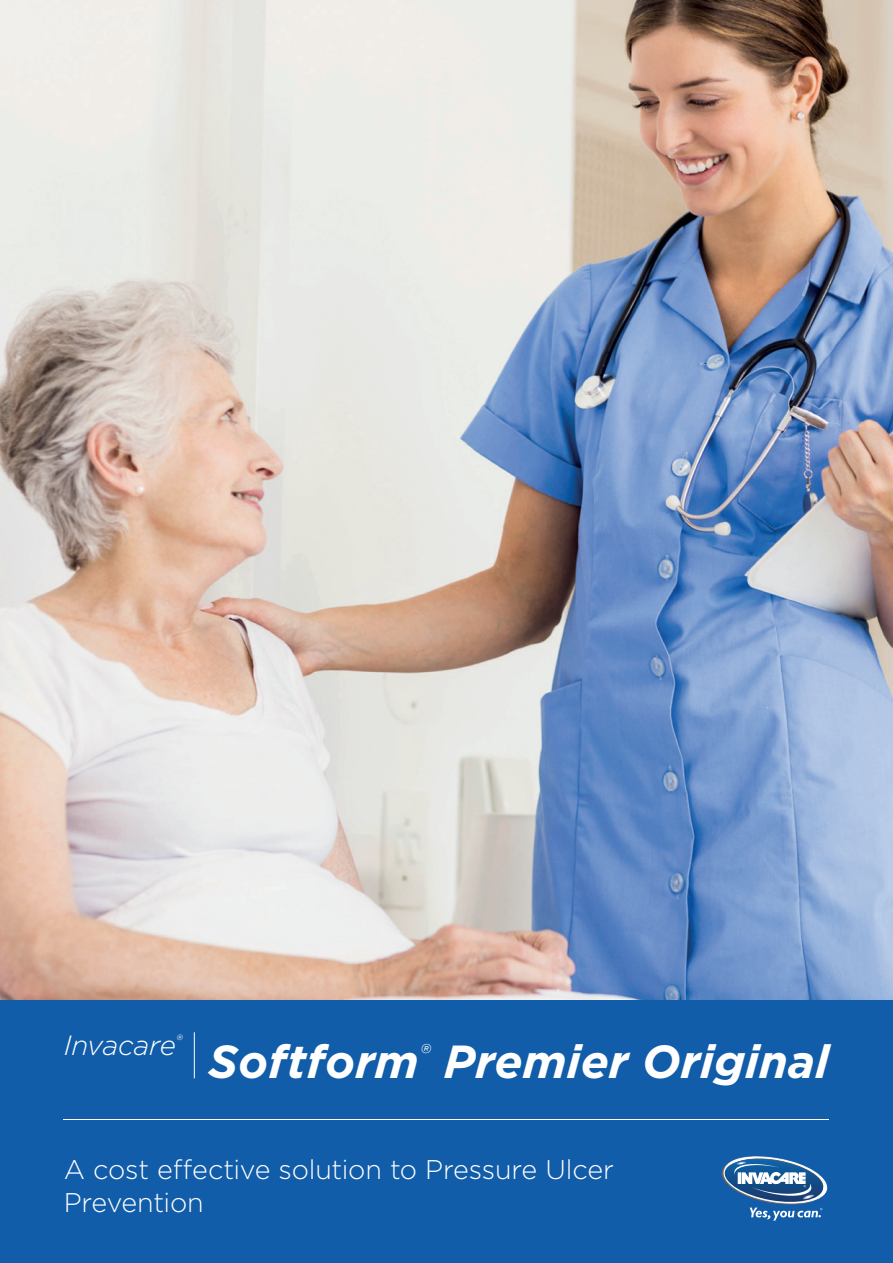
<style>
.page{position:relative;width:893px;height:1263px;background:#fff}
.page>*{position:absolute;margin:0;border:0;box-sizing:border-box;transform-origin:0 0}
.Catalogue_Title{font:italic 700 46.35px "Gotham";color:#fff}
.Invacare_Title{font:italic 300 27.75px "Gotham";letter-spacing:-.01em;color:#fff}
.Tagline{font:300 27px/33px "Gotham";letter-spacing:-.01em;color:#fff}
</style>
<div class="page">
<div style="left:0;top:999px;width:893px;height:264px;background:#115da9"></div>
<hr style="left:64px;top:1119px;width:765px;height:1px;background:#fff">
<svg style="left:721px;top:1156px;width:106px;height:64px"></svg>
<hr style="left:194px;top:1032px;width:1px;height:46px;background:#fff">
<img style="left:0;top:0;width:893px;height:999px">
<p class="Invacare_Title" style="left:64px;top:1027px;width:120px">Invacare<sup>®</sup></p>
<p class="Catalogue_Title" style="left:209px;top:1031px;width:622px">Softform<sup>®</sup> Premier Original</p>
<p class="Tagline" style="left:64px;top:1152px;width:552px">A cost effective solution to Pressure Ulcer<br>Prevention</p>
</div>
